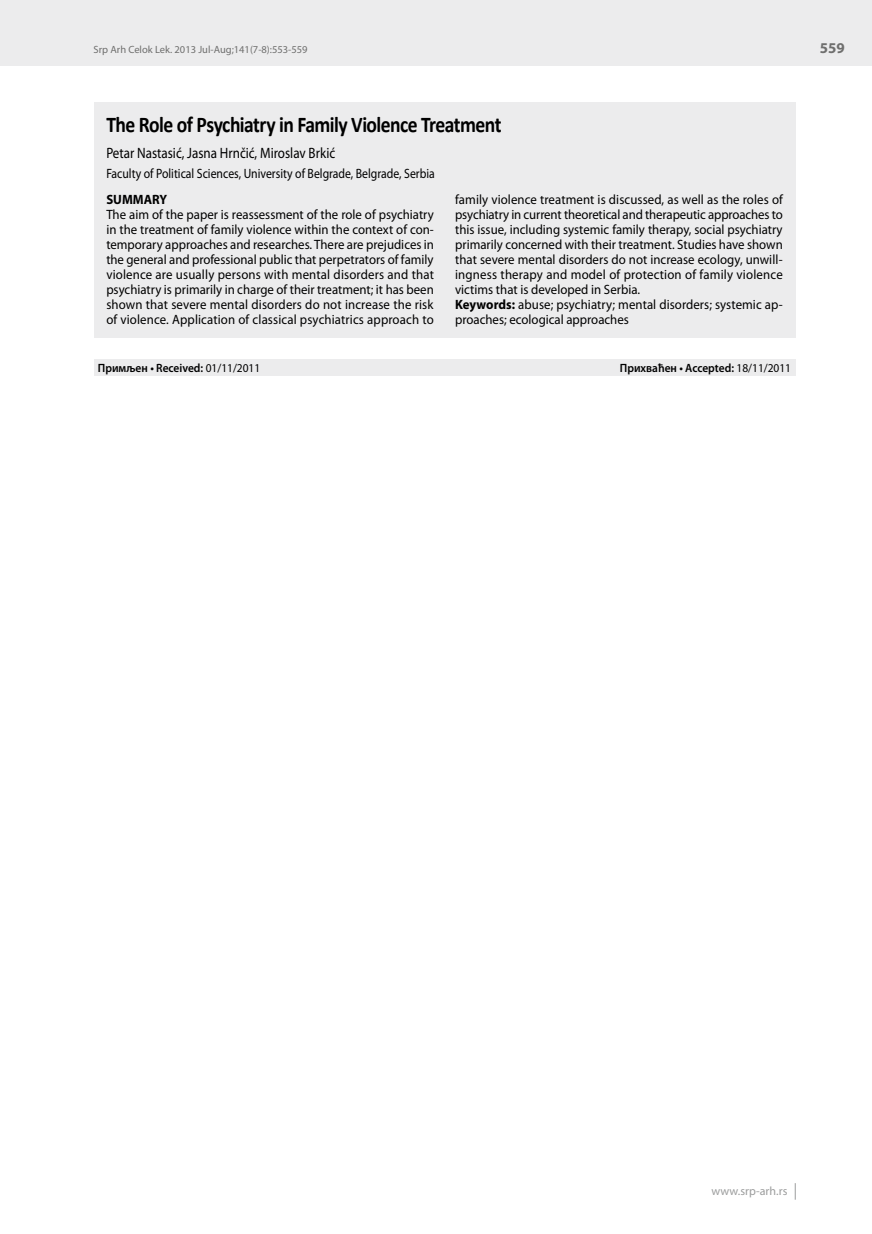
<style>
.page{position:relative;width:872px;height:1234px;background:#fff}
.page>*{position:absolute;margin:0;border:0;box-sizing:border-box;transform-origin:0 0}
.t1{font:700 22.5px "Calibri";letter-spacing:-.03em;color:#000;scale:.87 1}
.t2{font:15px "Myriad Pro";color:#000;scale:.87 1}
.t3{font:700 15px "Myriad Pro";color:#6f6f6e}
.t4{font:13.5px/15px "Myriad Pro";color:#000;text-align:justify;scale:.95 1}
.t5{font:13.5px "Myriad Pro";color:#000;scale:.87 1}
.t6{font:700 13.5px "Myriad Pro";color:#000;scale:.95 1}
.t7{font:600 12px "Myriad Pro";color:#000;scale:.95 1}
.t8{font:12px "Myriad Pro";letter-spacing:.005em;color:#9c9d9d}
.t9{font:10.5px "Myriad Pro";color:#6f6f6e}
.s1{font-weight:700}
.s2{font-weight:400}
</style>
<div class="page">
<div style="left:0;top:0;width:872px;height:66px;background:#ececed"></div>
<svg style="left:795px;top:1183px;width:1px;height:16px"></svg>
<div style="left:94px;top:102px;width:701px;height:235px;background:#ececed"></div>
<div style="left:94px;top:359px;width:701px;height:16px;background:#ececed"></div>
<p class="t9" style="left:94px;top:44px;width:216px">Srp Arh Celok Lek. 2013 Jul-Aug;141(7-8):553-559</p>
<p class="t3" style="left:820px;top:40px;width:26px">559</p>
<h1 class="t1" style="left:106px;top:110px;width:456px">The Role of Psychiatry in Family Violence Treatment</h1>
<p class="t2" style="left:106px;top:145px;width:265px">Petar Nastasić, Jasna Hrnčić, Miroslav Brkić</p>
<p class="t5" style="left:106px;top:166px;width:379px">Faculty of Political Sciences, University of Belgrade, Belgrade, Serbia</p>
<p class="t6" style="left:106px;top:191px;width:66px">SUMMARY</p>
<p class="t4" style="left:106px;top:207px;width:346px">The aim of the paper is reassessment of the role of psychiatry in the treatment of family violence within the context of con&shy;temporary approaches and researches. There are prejudices in the general and professional public that perpetrators of family violence are usually persons with mental disorders and that psychiatry is primarily in charge of their treatment; it has been shown that severe mental disorders do not increase the risk of violence. Application of classical psychiatrics approach to</p>
<p class="t4" style="left:455px;top:192px;width:346px;text-align:left">family violence treatment is discussed, as well as the roles of psychiatry in current theoretical and therapeutic approaches to this issue, including systemic family therapy, social psychiatry primarily concerned with their treatment. Studies have shown that severe mental disorders do not increase ecology, unwill&shy;ingness therapy and model of protection of family violence victims that is developed in Serbia.<br><span class="s1">Keywords:</span> abuse; psychiatry; mental disorders; systemic ap&shy;proaches; ecological approaches</p>
<p class="t7" style="left:98px;top:361px;width:173px">Примљен • Received: <span class="s2">01/11/2011</span></p>
<p class="t7" style="left:620px;top:361px;width:182px">Прихваћен • Accepted: <span class="s2">18/11/2011</span></p>
<p class="t8" style="left:711px;top:1184px;width:77px">www.srp-arh.rs</p>
</div>
